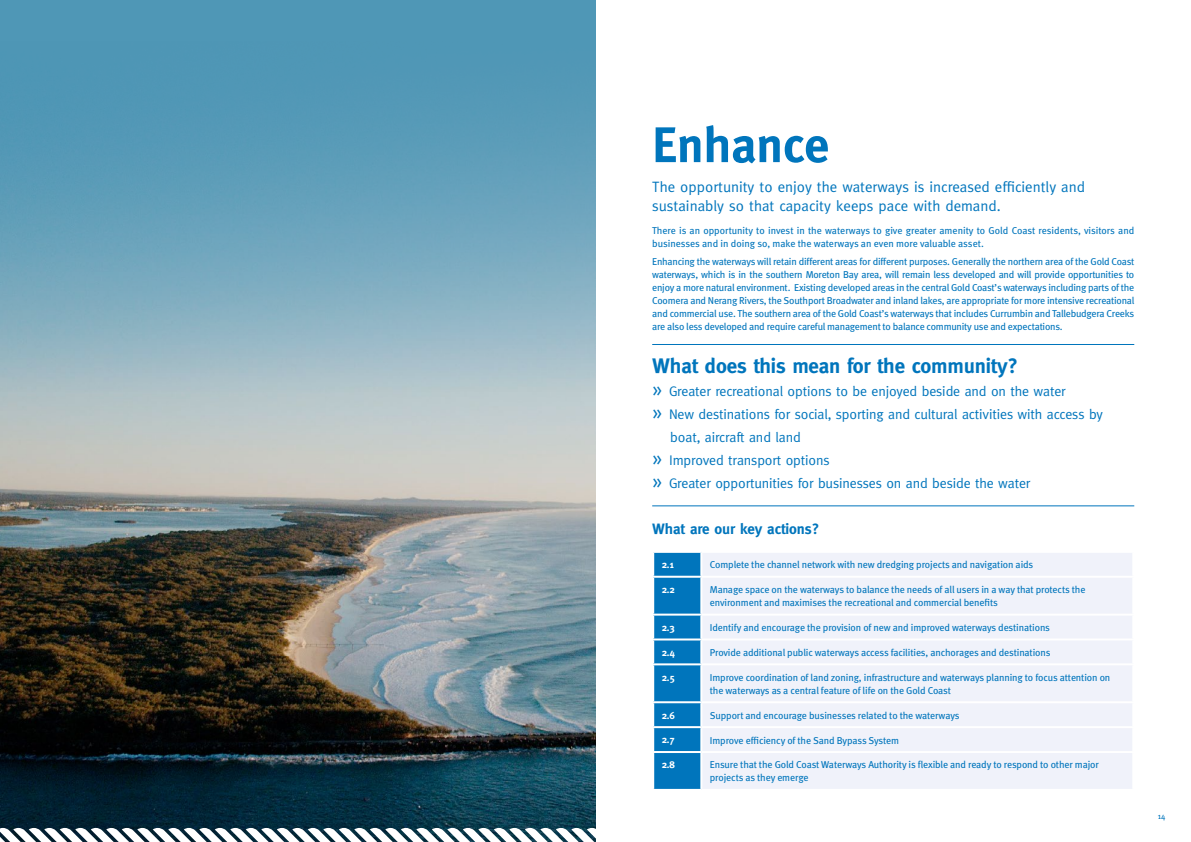
<style>
.page{position:relative;width:1191px;height:842px;background:#fff}
.page>*{position:absolute;margin:0;border:0;box-sizing:border-box;transform-origin:0 0}
.t1{font:700 50px "Meta";color:#0075bc}
.t2{font:700 21px "Meta";letter-spacing:-.01em;color:#0075bc}
.t3{font:15px/19px "Meta";color:#0075bc}
.t4{font:700 15px "Meta";letter-spacing:-.005em;color:#0075bc}
.t5{font:14px "Meta";letter-spacing:-.01em;color:#0075bc}
.t6{font:10px/13px "Meta";letter-spacing:-.01em;color:#0075bc}
.t7{font:700 10px "Meta";color:#fff}
.t8{font:8px "Meta";color:#0075bc}
.s1{font-size:21px}
</style>
<div class="page">
<div style="left:0;top:0;width:595px;height:842px;background:#4f97b6"></div>
<img style="left:0;top:120px;width:595px;height:708px">
<hr style="left:652px;top:344px;width:482px;height:1px;background:#0075bc">
<hr style="left:652px;top:505px;width:482px;height:1px;background:#0075bc">
<svg style="left:654px;top:553px;width:46px;height:236px;background:#0477bd"></svg>
<div style="left:703px;top:553px;width:429px;height:236px;background:#f0f2fa"></div>
<hr style="left:652px;top:576px;width:49px;height:2px;background:#fff">
<hr style="left:701px;top:576px;width:433px;height:2px;background:#fff">
<hr style="left:652px;top:614px;width:49px;height:2px;background:#fff">
<hr style="left:701px;top:614px;width:433px;height:2px;background:#fff">
<hr style="left:652px;top:638px;width:49px;height:2px;background:#fff">
<hr style="left:701px;top:638px;width:433px;height:2px;background:#fff">
<hr style="left:652px;top:663px;width:49px;height:2px;background:#fff">
<hr style="left:701px;top:663px;width:433px;height:2px;background:#fff">
<hr style="left:652px;top:701px;width:49px;height:2px;background:#fff">
<hr style="left:701px;top:701px;width:433px;height:2px;background:#fff">
<hr style="left:652px;top:726px;width:49px;height:2px;background:#fff">
<hr style="left:701px;top:726px;width:433px;height:2px;background:#fff">
<hr style="left:652px;top:751px;width:49px;height:2px;background:#fff">
<hr style="left:701px;top:751px;width:433px;height:2px;background:#fff">
<svg style="left:0;top:828px;width:596px;height:14px;background:#a7b4ba"></svg>
<h1 class="t1" style="left:652px;top:116px;width:179px">Enhance</h1>
<h3 class="t3" style="left:652px;top:178px;width:434px">The opportunity to enjoy the waterways is increased efficiently and sustainably so that capacity keeps pace with demand.</h3>
<p class="t6" style="left:652px;top:224px;width:483px">There is an opportunity to invest in the waterways to give greater amenity to Gold Coast residents, visitors and businesses and in doing so, make the waterways an even more valuable asset.</p>
<p class="t6" style="left:652px;top:255px;width:484px;text-align:justify">Enhancing the waterways will retain different areas for different purposes. Generally the northern area of the Gold Coast waterways, which is in the southern Moreton Bay area, will remain less developed and will provide opportunities to enjoy a more natural environment. Existing developed areas in the central Gold Coast’s waterways including parts of the Coomera and Nerang Rivers, the Southport Broadwater and inland lakes, are appropriate for more intensive recreational and commercial use. The southern area of the Gold Coast’s waterways that includes Currumbin and Tallebudgera Creeks are also less developed and require careful management to balance community use and expectations.</p>
<h2 class="t2" style="left:652px;top:354px;width:367px">What does this mean for the community?</h2>
<h3 class="t5" style="left:652px;top:383px;width:415px"><span class="s1">»</span> Greater recreational options to be enjoyed beside and on the water</h3>
<h3 class="t5" style="left:652px;top:406px;width:452px"><span class="s1">»</span> New destinations for social, sporting and cultural activities with access by</h3>
<h3 class="t5" style="left:670px;top:429px;width:132px">boat, aircraft and land</h3>
<h3 class="t5" style="left:652px;top:452px;width:179px"><span class="s1">»</span> Improved transport options</h3>
<h3 class="t5" style="left:652px;top:475px;width:380px"><span class="s1">»</span> Greater opportunities for businesses on and beside the water</h3>
<h3 class="t4" style="left:652px;top:520px;width:169px">What are our key actions?</h3>
<p class="t7" style="left:661px;top:559px;width:14px">2.1</p>
<p class="t6" style="left:710px;top:558px;width:325px">Complete the channel network with new dredging projects and navigation aids</p>
<p class="t7" style="left:661px;top:584px;width:15px">2.2</p>
<p class="t6" style="left:710px;top:583px;width:377px">Manage space on the waterways to balance the needs of all users in a way that protects the environment and maximises the recreational and commercial benefits</p>
<p class="t7" style="left:661px;top:622px;width:15px">2.3</p>
<p class="t6" style="left:710px;top:621px;width:342px">Identify and encourage the provision of new and improved waterways destinations</p>
<p class="t7" style="left:661px;top:646px;width:15px">2.4</p>
<p class="t6" style="left:710px;top:646px;width:342px">Provide additional public waterways access facilities, anchorages and destinations</p>
<p class="t7" style="left:661px;top:671px;width:15px">2.5</p>
<p class="t6" style="left:710px;top:671px;width:402px">Improve coordination of land zoning, infrastructure and waterways planning to focus attention on the waterways as a central feature of life on the Gold Coast</p>
<p class="t7" style="left:661px;top:709px;width:15px">2.6</p>
<p class="t6" style="left:710px;top:708px;width:251px">Support and encourage businesses related to the waterways</p>
<p class="t7" style="left:661px;top:734px;width:15px">2.7</p>
<p class="t6" style="left:710px;top:733px;width:191px">Improve efficiency of the Sand Bypass System</p>
<p class="t7" style="left:661px;top:759px;width:15px">2.8</p>
<p class="t6" style="left:710px;top:758px;width:390px">Ensure that the Gold Coast Waterways Authority is flexible and ready to respond to other major projects as they emerge</p>
<p class="t8" style="left:1157px;top:811px;width:9px">14</p>
</div>
